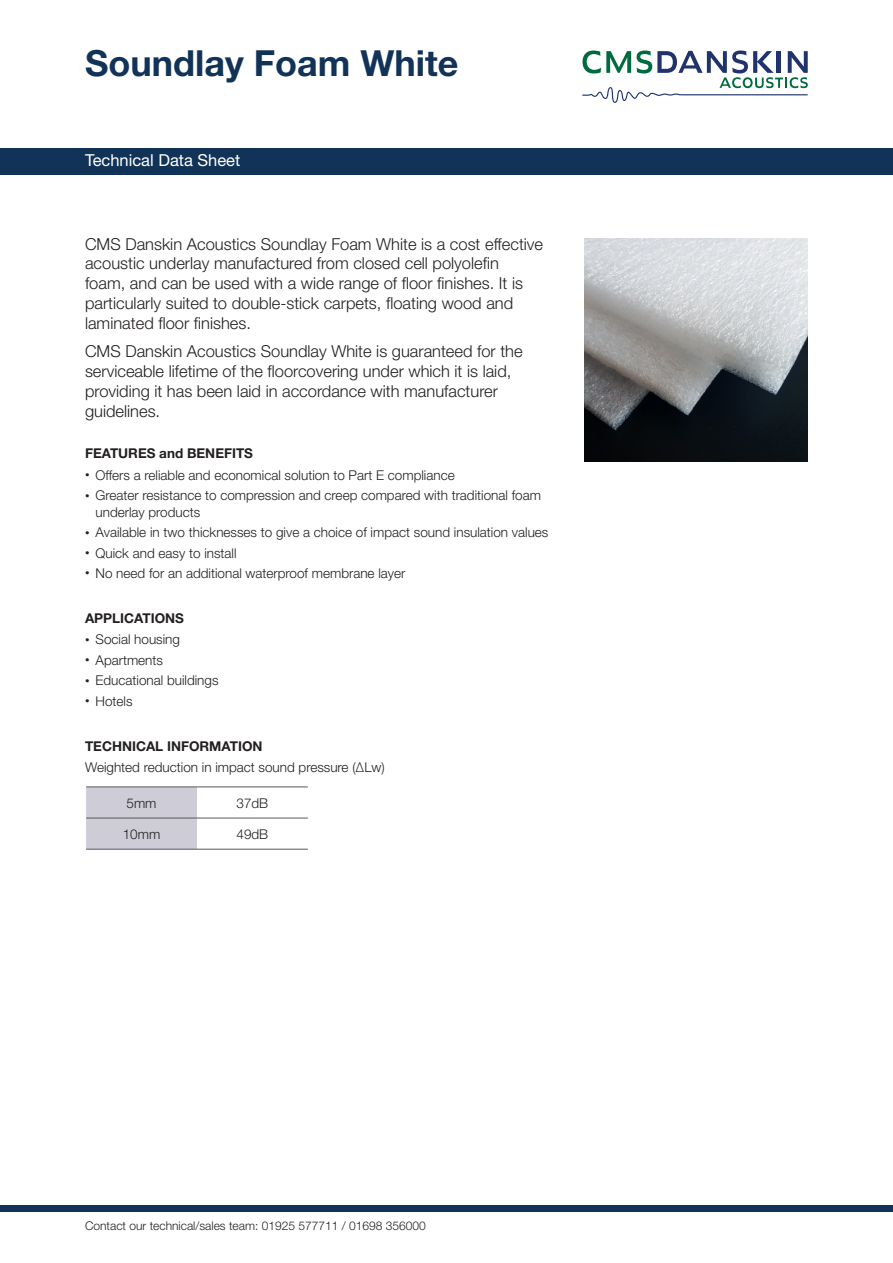
<style>
.page{position:relative;width:893px;height:1263px;background:#fff}
.page>*{position:absolute;margin:0;border:0;box-sizing:border-box;transform-origin:0 0}
.t1{font:700 36px "Helvetica Neue LT Std";color:#113358}
.t2{font:300 16.5px/19.8px "Helvetica Neue LT Std";color:#231f20}
.t3{font:16.5px "Helvetica Neue LT Std";color:#fff}
.t4{font:300 13.5px/16.2px "Helvetica Neue LT Std";color:#231f20}
.t5{font:700 13.5px "Helvetica Neue LT Std";color:#231f20}
.t6{font:300 12px "Helvetica Neue LT Std";color:#231f20}
.s1{font-family:"Frutiger LT";font-size:9px}
</style>
<div class="page">
<img style="left:585px;top:238px;width:223px;height:223px">
<div style="left:0;top:148px;width:893px;height:26px;background:#113358"></div>
<svg style="left:582px;top:51px;width:226px;height:52px"></svg>
<div style="left:86px;top:788px;width:111px;height:61px;background:#cdccd7"></div>
<hr style="left:86px;top:787px;width:111px;height:1px;background:#57585a">
<hr style="left:86px;top:818px;width:111px;height:1px;background:#57585a">
<hr style="left:86px;top:849px;width:111px;height:1px;background:#57585a">
<hr style="left:197px;top:787px;width:111px;height:1px;background:#57585a">
<hr style="left:197px;top:818px;width:111px;height:1px;background:#57585a">
<hr style="left:197px;top:849px;width:111px;height:1px;background:#57585a">
<div style="left:0;top:1205px;width:893px;height:6px;background:#113358"></div>
<p class="t1" style="left:85px;top:41px;width:375px">Soundlay Foam White</p>
<p class="t3" style="left:85px;top:150px;width:157px">Technical Data Sheet</p>
<p class="t2" style="left:85px;top:233px;width:460px">CMS Danskin Acoustics Soundlay Foam White is a cost effective acoustic underlay manufactured from closed cell polyolefin foam, and can be used with a wide range of floor finishes. It is particularly suited to double-stick carpets, floating wood and laminated floor finishes.</p>
<p class="t2" style="left:85px;top:341px;width:439px">CMS Danskin Acoustics Soundlay White is guaranteed for the serviceable lifetime of the floorcovering under which it is laid, providing it has been laid in accordance with manufacturer guidelines.</p>
<p class="t5" style="left:85px;top:445px;width:170px">FEATURES and BENEFITS</p>
<p class="t4" style="left:85px;top:467px;width:371px"><span class="s1">•</span> Offers a reliable and economical solution to Part E compliance</p>
<p class="t4" style="left:96px;top:487px;width:447px;text-indent:-10px"><span class="s1">•</span> Greater resistance to compression and creep compared with traditional foam underlay products</p>
<p class="t4" style="left:85px;top:524px;width:465px"><span class="s1">•</span> Available in two thicknesses to give a choice of impact sound insulation values</p>
<p class="t4" style="left:85px;top:544px;width:153px"><span class="s1">•</span> Quick and easy to install</p>
<p class="t4" style="left:85px;top:565px;width:322px"><span class="s1">•</span> No need for an additional waterproof membrane layer</p>
<p class="t5" style="left:85px;top:609px;width:100px">APPLICATIONS</p>
<p class="t4" style="left:85px;top:631px;width:97px"><span class="s1">•</span> Social housing</p>
<p class="t4" style="left:85px;top:652px;width:80px"><span class="s1">•</span> Apartments</p>
<p class="t4" style="left:85px;top:672px;width:135px"><span class="s1">•</span> Educational buildings</p>
<p class="t4" style="left:85px;top:693px;width:49px"><span class="s1">•</span> Hotels</p>
<p class="t5" style="left:85px;top:737px;width:179px">TECHNICAL INFORMATION</p>
<p class="t4" style="left:85px;top:759px;width:301px">Weighted reduction in impact sound pressure (∆Lw)</p>
<p class="t4" style="left:127px;top:794px;width:31px">5mm</p>
<p class="t4" style="left:237px;top:794px;width:33px">37dB</p>
<p class="t4" style="left:123px;top:825px;width:39px">10mm</p>
<p class="t4" style="left:237px;top:825px;width:33px">49dB</p>
<p class="t6" style="left:85px;top:1218px;width:342px">Contact our technical/sales team: 01925 577711 / 01698 356000</p>
</div>
